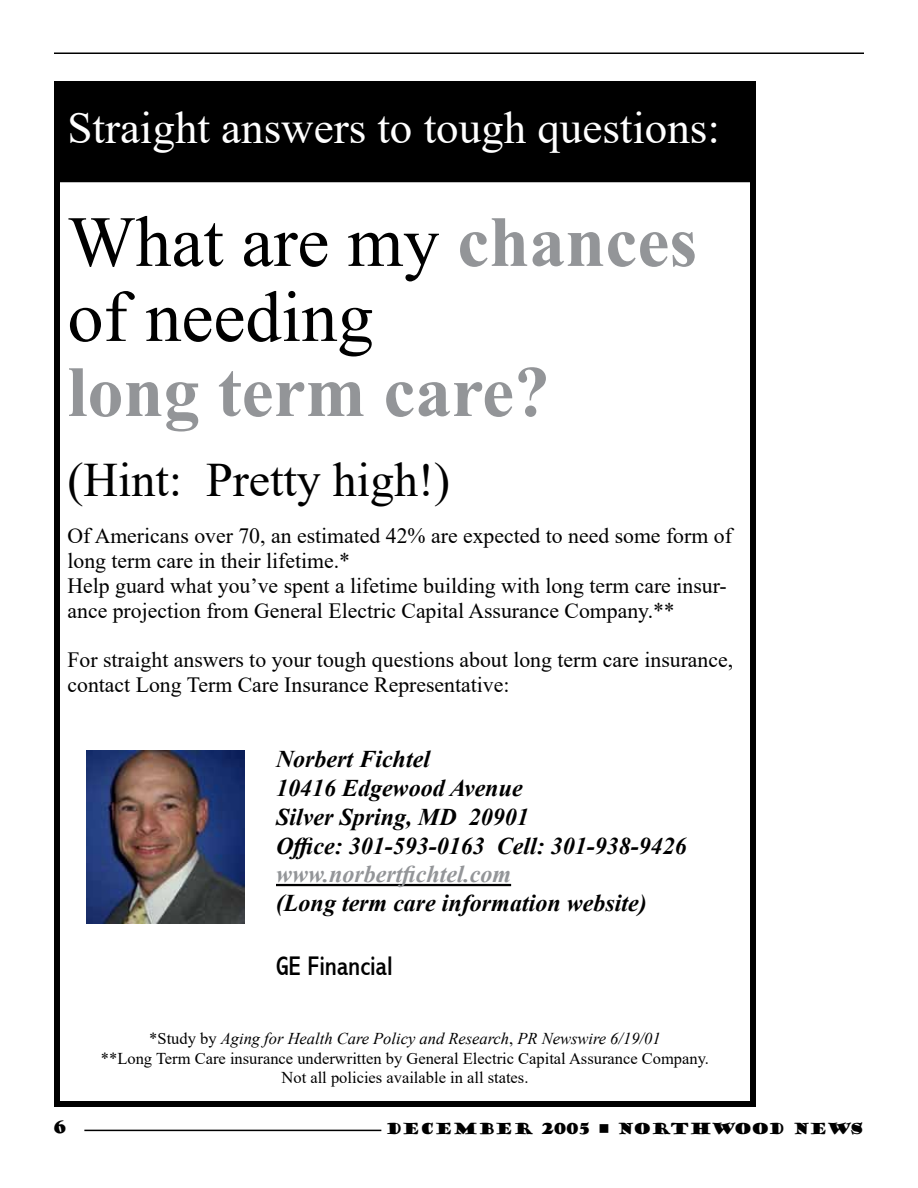
<style>
.page{position:relative;width:918px;height:1188px;background:#fff}
.page>*{position:absolute;margin:0;border:0;box-sizing:border-box;transform-origin:0 0}
.t1{font:72px/75px "Times New Roman";color:#000}
.t2{font:700 72px "Times New Roman";color:#939598}
.t3{font:48px "Times New Roman";color:#000}
.t4{font:45px "Times New Roman";color:#fff}
.t5{font:condensed 27px "Abadi";color:#000}
.t6{font:italic 700 24px/28.8px "Times New Roman";color:#000}
.t7{font:italic 700 24px "Times New Roman";color:#939598}
.t8{font:21.75px/24.8px "Times New Roman";color:#000}
.t9{font:16.5px/19.5px "Times New Roman";color:#000;text-align:center}
.t10{font:16.5px "Goudy Stout";color:#000}
.t11{font:15px "Goudy Stout";color:#000}
.s1{font-weight:700;color:#939598}
.s2{font-style:italic}
</style>
<div class="page">
<hr style="left:54px;top:52px;width:810px;height:2px;background:#000">
<hr style="left:84px;top:1130px;width:297px;height:1px;background:#000">
<div style="left:54px;top:81px;width:702px;height:1026px;border:6px solid #000"></div>
<div style="left:55px;top:82px;width:700px;height:100px;background:#000"></div>
<div style="left:54px;top:81px;width:702px;height:101px;border:2px solid #000"></div>
<hr style="left:276px;top:884px;width:235px;height:2px;background:#000">
<img style="left:86px;top:751px;width:158px;height:172px">
<h3 class="t4" style="left:68px;top:96px;width:654px">Straight answers to tough questions:</h3>
<h1 class="t1" style="left:68px;top:202px;width:631px">What are my <span class="s1">chances </span>of needing</h1>
<h1 class="t2" style="left:68px;top:340px;width:484px">long term care?</h1>
<h2 class="t3" style="left:68px;top:446px;width:384px">(Hint: Pretty high!)</h2>
<p class="t8" style="left:68px;top:523px;width:666px">Of Americans over 70, an estimated 42% are expected to need some form of long term care in their lifetime.*<br>Help guard what you’ve spent a lifetime building with long term care insur&shy;ance projection from General Electric Capital Assurance Company.**</p>
<p class="t8" style="left:68px;top:647px;width:667px">For straight answers to your tough questions about long term care insurance, contact Long Term Care Insurance Representative:</p>
<p class="t6" style="left:276px;top:744px;width:412px">Norbert Fichtel<br>10416 Edgewood Avenue<br>Silver Spring, MD 20901<br>Office: 301-593-0163 Cell: 301-938-9426</p>
<p class="t7" style="left:276px;top:858px;width:237px">www.norbertfichtel.com</p>
<p class="t6" style="left:276px;top:888px;width:372px">(Long term care information website)</p>
<p class="t5" style="left:276px;top:950px;width:118px">GE Financial</p>
<p class="t9" style="left:101px;top:1028px;width:610px">*Study by <span class="s2">Aging for Health Care Policy and Research</span>, <span class="s2">PR Newswire 6/19/01<br></span>**Long Term Care insurance underwritten by General Electric Capital Assurance Company.<br>Not all policies available in all states.</p>
<p class="t10" style="left:53px;top:1116px;width:15px">6</p>
<p class="t11" style="left:385px;top:1119px;width:480px">DECEMBER 2005 ■ NORTHWOOD NEWS</p>
</div>
